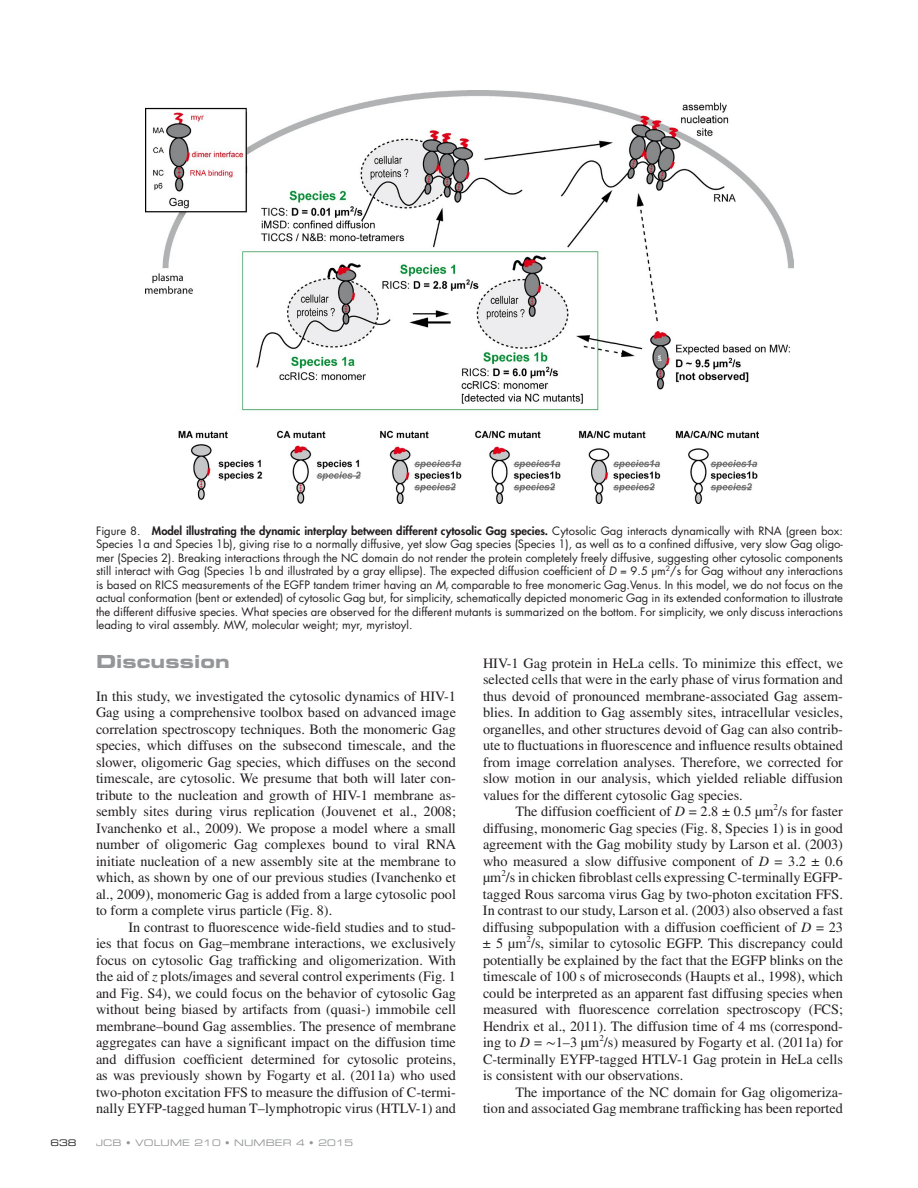
<style>
.page{position:relative;width:918px;height:1188px;background:#fff}
.page>*{position:absolute;margin:0;border:0;box-sizing:border-box;transform-origin:0 0}
.t1{font:18px "Eurostile LT Std Bold Ex 2";letter-spacing:.005em;color:#949698}
.t2{font:14.25px/16.5px "Times LT Std";color:#231f20;text-align:justify}
.t3{font:11.25px/13.5px "Futura Std";color:#231f20;text-align:justify}
.t4{font:9px "Eurostile LT Std Ex 2";letter-spacing:.01em;color:#949698}
.t5{font:9px "Eurostile LT Std Ex 2";color:#231f20}
.s1{font-weight:800}
.s2{font-style:italic}
.s3{font-family:"STIX General"}
</style>
<div class="page">
<img style="left:146px;top:90px;width:647px;height:413px">
<p class="t3" style="left:96px;top:524px;width:749px">Figure 8. <span class="s1">Model illustrating the dynamic interplay between different cytosolic Gag species.</span> Cytosolic Gag interacts dynamically with RNA (green box:<br>Species 1a and Species 1b), giving rise to a normally diffusive, yet slow Gag species (Species 1), as well as to a confined diffusive, very slow Gag oligo&shy;mer (Species 2). Breaking interactions through the NC domain do not render the protein completely freely diffusive, suggesting other cytosolic components still interact with Gag (Species 1b and illustrated by a gray ellipse). The expected diffusion coefficient of <span class="s2">D</span> = 9.5 µm<sup>2</sup>/s for Gag without any interactions is based on RICS measurements of the EGFP tandem trimer having an <span class="s2">M</span><sub>r</sub> comparable to free monomeric Gag.Venus. In this model, we do not focus on the actual conformation (bent or extended) of cytosolic Gag but, for simplicity, schematically depicted monomeric Gag in its extended conformation to illustrate the different diffusive species. What species are observed for the different mutants is summarized on the bottom. For simplicity, we only discuss interactions leading to viral assembly. MW, molecular weight; myr, myristoyl.</p>
<p class="t1" style="left:96px;top:648px;width:135px">Discussion</p>
<p class="t2" style="left:96px;top:687px;width:362px">In this study, we investigated the cytosolic dynamics of HIV-1<br>Gag using a comprehensive toolbox based on advanced image correlation spectroscopy techniques. Both the monomeric Gag species, which diffuses on the subsecond timescale, and the slower, oligomeric Gag species, which diffuses on the second timescale, are cytosolic. We presume that both will later con&shy;tribute to the nucleation and growth of HIV-1 membrane as&shy;sembly sites during virus replication (Jouvenet et al., 2008; Ivanchenko et al., 2009). We propose a model where a small number of oligomeric Gag complexes bound to viral RNA initiate nucleation of a new assembly site at the membrane to which, as shown by one of our previous studies (Ivanchenko et al., 2009), monomeric Gag is added from a large cytosolic pool to form a complete virus particle (Fig. 8).</p>
<p class="t2" style="left:96px;top:918px;width:362px;text-indent:32px">In contrast to fluorescence wide-field studies and to stud&shy;ies that focus on Gag–membrane interactions, we exclusively focus on cytosolic Gag trafficking and oligomerization. With the aid of <span class="s2">z</span> plots/images and several control experiments (Fig. 1 and Fig. S4), we could focus on the behavior of cytosolic Gag without being biased by artifacts from (quasi-) immobile cell membrane–bound Gag assemblies. The presence of membrane aggregates can have a significant impact on the diffusion time and diffusion coefficient determined for cytosolic proteins, as was previously shown by Fogarty et al. (2011a) who used two-photon excitation FFS to measure the diffusion of C-termi&shy;nally EYFP-tagged human T–lymphotropic virus (HTLV-1) and</p>
<p class="t5" style="left:50px;top:1136px;width:28px">638</p>
<p class="t4" style="left:96px;top:1136px;width:259px">JCB • VOLUME 210 • NUMBER 4 • 2015</p>
<p class="t2" style="left:483px;top:654px;width:362px">HIV-1 Gag protein in HeLa cells. To minimize this effect, we selected cells that were in the early phase of virus formation and thus devoid of pronounced membrane-associated Gag assem&shy;blies. In addition to Gag assembly sites, intracellular vesicles, organelles, and other structures devoid of Gag can also contrib&shy;ute to fluctuations in fluorescence and influence results obtained from image correlation analyses. Therefore, we corrected for slow motion in our analysis, which yielded reliable diffusion values for the different cytosolic Gag species.</p>
<p class="t2" style="left:483px;top:803px;width:362px;text-indent:32px">The diffusion coefficient of <span class="s2">D</span> = 2.8 ± 0.5 µm<sup>2</sup>/s for faster diffusing, monomeric Gag species (Fig. 8, Species 1) is in good agreement with the Gag mobility study by Larson et al. (2003) who measured a slow diffusive component of <span class="s2">D</span> = 3.2 ± 0.6 µm<sup>2</sup>/s in chicken fibroblast cells expressing C-terminally EGFP&shy;tagged Rous sarcoma virus Gag by two-photon excitation FFS.<br>In contrast to our study, Larson et al. (2003) also observed a fast diffusing subpopulation with a diffusion coefficient of <span class="s2">D</span> = 23 ± 5 µm<sup>2</sup>/s, similar to cytosolic EGFP. This discrepancy could potentially be explained by the fact that the EGFP blinks on the timescale of 100 s of microseconds (Haupts et al., 1998), which could be interpreted as an apparent fast diffusing species when measured with fluorescence correlation spectroscopy (FCS; Hendrix et al., 2011). The diffusion time of 4 ms (correspond&shy;ing to <span class="s2">D</span> = <span class="s3">∼</span>1–3 µm<sup>2</sup>/s) measured by Fogarty et al. (2011a) for C-terminally EYFP-tagged HTLV-1 Gag protein in HeLa cells is consistent with our observations.</p>
<p class="t2" style="left:483px;top:1083px;width:362px;text-align:right">The importance of the NC domain for Gag oligomeriza-<br>tion and associated Gag membrane trafficking has been reported</p>
</div>
